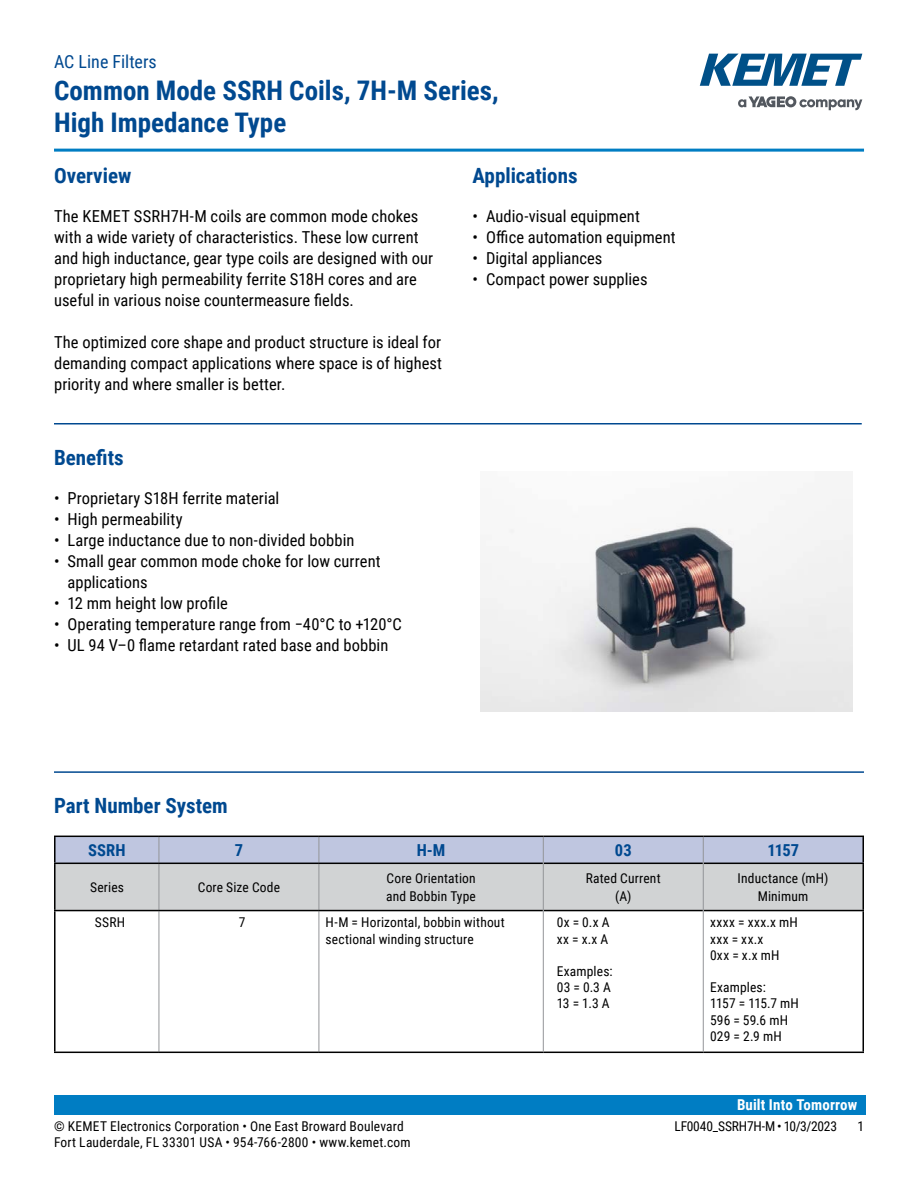
<style>
.page{position:relative;width:918px;height:1188px;background:#fff}
.page>*{position:absolute;margin:0;border:0;box-sizing:border-box;transform-origin:0 0}
.t1{font:700 27px/32.4px "Roboto Condensed";color:#004990}
.t2{font:700 21px "Roboto Condensed";color:#004990}
.t3{font:18px "Roboto Condensed";color:#004990}
.t4{font:16.5px/21px "Roboto Condensed";letter-spacing:.005em;color:#000}
.t5{font:700 16.5px "Roboto Condensed";letter-spacing:.005em;color:#004990}
.t6{font:700 15px "Roboto Condensed";letter-spacing:.01em;color:#fff}
.t7{font:13.5px/16.2px "Roboto Condensed";letter-spacing:.015em;color:#000}
.t8{font:13.5px "Roboto Condensed";letter-spacing:-.02em;color:#000}
</style>
<div class="page">
<svg style="left:738px;top:96px;width:124px;height:14px"></svg>
<svg style="left:700px;top:54px;width:162px;height:32px"></svg>
<hr style="left:54px;top:149px;width:810px;height:3px;background:#007dc3">
<div style="left:54px;top:1095px;width:811px;height:20px;background:#007dc3"></div>
<hr style="left:54px;top:423px;width:808px;height:1px;background:#004990">
<hr style="left:54px;top:771px;width:810px;height:2px;background:#004990">
<svg style="left:320px;top:911px;width:542px;height:141px"></svg>
<hr style="left:159px;top:911px;width:1px;height:141px;background:#939598">
<hr style="left:319px;top:911px;width:1px;height:141px;background:#939598">
<hr style="left:54px;top:910px;width:105px;height:1px;background:#000">
<hr style="left:704px;top:910px;width:160px;height:1px;background:#000">
<hr style="left:54px;top:864px;width:2px;height:46px;background:#000">
<hr style="left:862px;top:864px;width:2px;height:46px;background:#000">
<hr style="left:54px;top:911px;width:2px;height:141px;background:#000">
<hr style="left:862px;top:911px;width:2px;height:141px;background:#000">
<hr style="left:54px;top:1052px;width:105px;height:1px;background:#000">
<hr style="left:159px;top:1052px;width:160px;height:1px;background:#000">
<hr style="left:319px;top:1052px;width:224px;height:1px;background:#000">
<hr style="left:543px;top:1052px;width:160px;height:1px;background:#000">
<hr style="left:703px;top:1052px;width:161px;height:1px;background:#000">
<hr style="left:54px;top:836px;width:105px;height:1px;background:#000">
<hr style="left:54px;top:837px;width:2px;height:26px;background:#000">
<hr style="left:703px;top:836px;width:161px;height:1px;background:#000">
<hr style="left:862px;top:837px;width:2px;height:26px;background:#000">
<hr style="left:54px;top:863px;width:105px;height:1px;background:#000">
<hr style="left:704px;top:863px;width:160px;height:1px;background:#000">
<svg style="left:55px;top:836px;width:808px;height:75px;background:#bfc3cc"></svg>
<hr style="left:543px;top:863px;width:1px;height:48px;background:#939598">
<hr style="left:703px;top:863px;width:1px;height:48px;background:#939598">
<hr style="left:543px;top:911px;width:1px;height:141px;background:#939598">
<hr style="left:703px;top:911px;width:1px;height:141px;background:#939598">
<img style="left:481px;top:499px;width:371px;height:213px">
<p class="t3" style="left:54px;top:48px;width:104px">AC Line Filters</p>
<h1 class="t1" style="left:54px;top:73px;width:446px">Common Mode SSRH Coils, 7H-M Series,<br>High Impedance Type</h1>
<p class="t2" style="left:54px;top:161px;width:79px">Overview</p>
<p class="t4" style="left:54px;top:205px;width:381px">The KEMET SSRH7H-M coils are common mode chokes with a wide variety of characteristics. These low current and high inductance, gear type coils are designed with our proprietary high permeability ferrite S18H cores and are useful in various noise countermeasure fields.</p>
<p class="t4" style="left:54px;top:331px;width:389px;text-align:justify">The optimized core shape and product structure is ideal for demanding compact applications where space is of highest priority and where smaller is better.</p>
<p class="t2" style="left:54px;top:443px;width:71px">Benefits</p>
<p class="t4" style="left:54px;top:487px;width:227px">• Proprietary S18H ferrite material</p>
<p class="t4" style="left:54px;top:508px;width:130px">• High permeability</p>
<p class="t4" style="left:54px;top:529px;width:302px">• Large inductance due to non-divided bobbin</p>
<p class="t4" style="left:67px;top:550px;width:315px;text-indent:-13px">• Small gear common mode choke for low current applications</p>
<p class="t4" style="left:54px;top:592px;width:175px">• 12 mm height low profile</p>
<p class="t4" style="left:54px;top:613px;width:349px">• Operating temperature range from −40°C to +120°C</p>
<p class="t4" style="left:54px;top:634px;width:336px">• UL 94 V–0 flame retardant rated base and bobbin</p>
<p class="t2" style="left:473px;top:161px;width:107px">Applications</p>
<p class="t4" style="left:473px;top:205px;width:169px">• Audio-visual equipment</p>
<p class="t4" style="left:473px;top:226px;width:205px">• Office automation equipment</p>
<p class="t4" style="left:473px;top:247px;width:131px">• Digital appliances</p>
<p class="t4" style="left:473px;top:268px;width:176px">• Compact power supplies</p>
<p class="t2" style="left:54px;top:791px;width:175px">Part Number System</p>
<p class="t5" style="left:88px;top:839px;width:39px">SSRH</p>
<p class="t5" style="left:235px;top:839px;width:10px">7</p>
<p class="t5" style="left:417px;top:839px;width:30px">H-M</p>
<p class="t5" style="left:615px;top:839px;width:18px">03</p>
<p class="t5" style="left:768px;top:839px;width:33px">1157</p>
<p class="t7" style="left:90px;top:879px;width:35px">Series</p>
<p class="t7" style="left:198px;top:879px;width:84px">Core Size Code</p>
<p class="t7" style="left:386px;top:869px;width:91px;line-height:18px">Core Orientation and Bobbin Type</p>
<p class="t7" style="left:586px;top:869px;width:76px;line-height:18px;text-align:center">Rated Current (A)</p>
<p class="t7" style="left:738px;top:869px;width:92px;line-height:18px;text-align:center">Inductance (mH)<br>Minimum</p>
<p class="t7" style="left:95px;top:914px;width:32px">SSRH</p>
<p class="t7" style="left:239px;top:914px;width:8px">7</p>
<p class="t7" style="left:326px;top:914px;width:181px">H-M = Horizontal, bobbin without sectional winding structure</p>
<p class="t7" style="left:557px;top:914px;width:54px">0x = 0.x A xx = x.x A</p>
<p class="t7" style="left:557px;top:963px;width:57px">Examples:<br>03 = 0.3 A<br>13 = 1.3 A</p>
<p class="t7" style="left:710px;top:914px;width:89px">xxxx = xxx.x mH xxx = xx.x<br>0xx = x.x mH</p>
<p class="t7" style="left:710px;top:979px;width:90px">Examples:<br>1157 = 115.7 mH<br>596 = 59.6 mH<br>029 = 2.9 mH</p>
<p class="t6" style="left:737px;top:1094px;width:122px">Built Into Tomorrow</p>
<p class="t7" style="left:54px;top:1117px;width:351px">© KEMET Electronics Corporation • One East Broward Boulevard</p>
<p class="t8" style="left:675px;top:1116px;width:164px">LF0040_SSRH7H-M • 10/3/2023</p>
<p class="t7" style="left:857px;top:1117px;width:8px">1</p>
<p class="t7" style="left:54px;top:1133px;width:358px">Fort Lauderdale, FL 33301 USA • 954-766-2800 • www.kemet.com</p>
</div>
